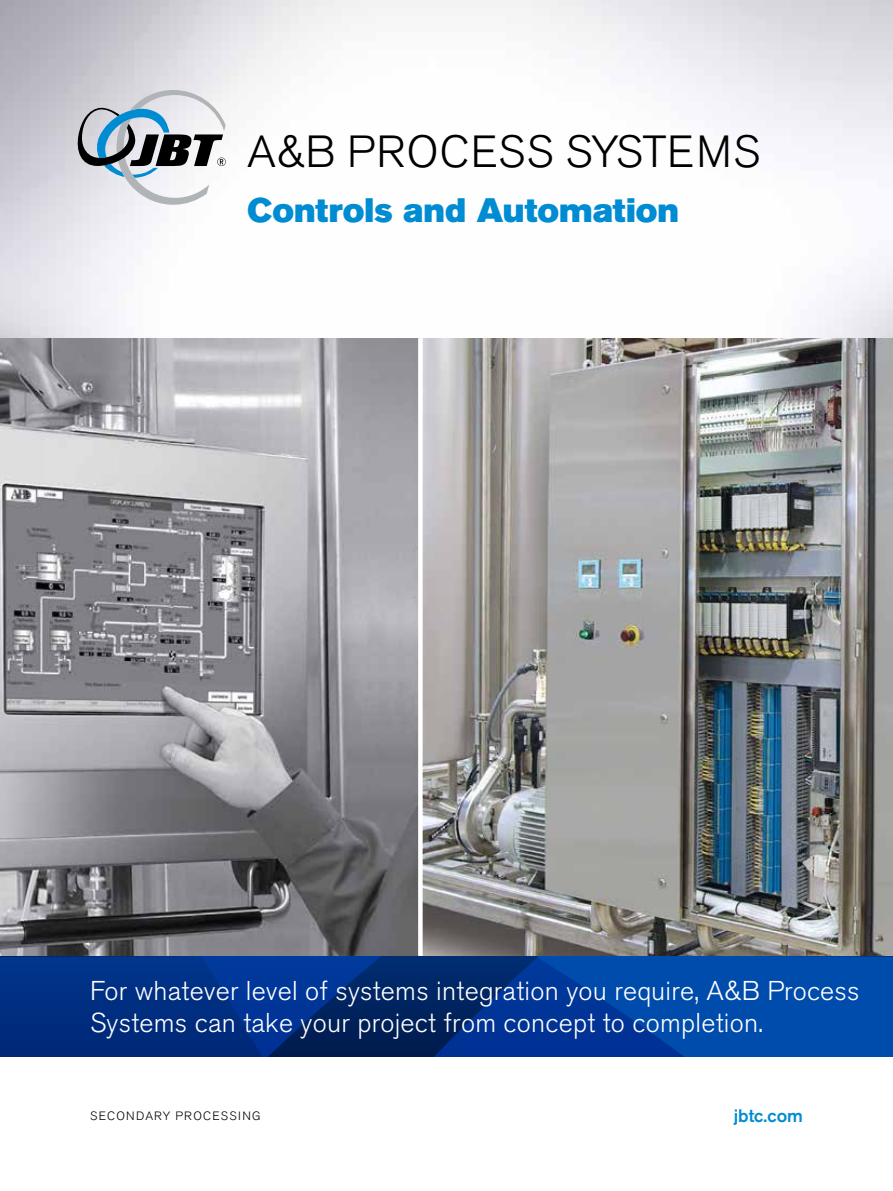
<style>
.page{position:relative;width:893px;height:1191px;background:#fff}
.page>*{position:absolute;margin:0;border:0;box-sizing:border-box;transform-origin:0 0}
.t1{font:300 44.7px "Akzidenz Grotesk Pro";letter-spacing:.03em;color:#000}
.t2{font:33.6px "Akzidenz Grotesk Pro Super";color:#008cd2}
.t3{font:300 27px/32.4px "Akzidenz Grotesk Pro";letter-spacing:.01em;color:#fff}
.t4{font:500 18px "Akzidenz Grotesk Pro";color:#008cd2}
.t5{font:300 12px "Akzidenz Grotesk Pro";letter-spacing:.11em;color:#000}
</style>
<div class="page">
<svg style="left:0;top:956px;width:893px;height:100px;background:#00378d"></svg>
<img style="left:0;top:338px;width:893px;height:618px">
<div style="left:418px;top:338px;width:5px;height:618px;background:#fff"></div>
<svg style="left:78px;top:90px;width:148px;height:115px"></svg>
<h1 class="t1" style="left:247px;top:122px;width:514px">A&amp;B PROCESS SYSTEMS</h1>
<p class="t2" style="left:247px;top:189px;width:434px">Controls and Automation</p>
<p class="t3" style="left:90px;top:974px;width:771px">For whatever level of systems integration you require, A&amp;B Process<br>Systems can take your project from concept to completion.</p>
<p class="t5" style="left:90px;top:1107px;width:172px">SECONDARY PROCESSING</p>
<p class="t4" style="left:734px;top:1104px;width:71px">jbtc.com</p>
</div>
